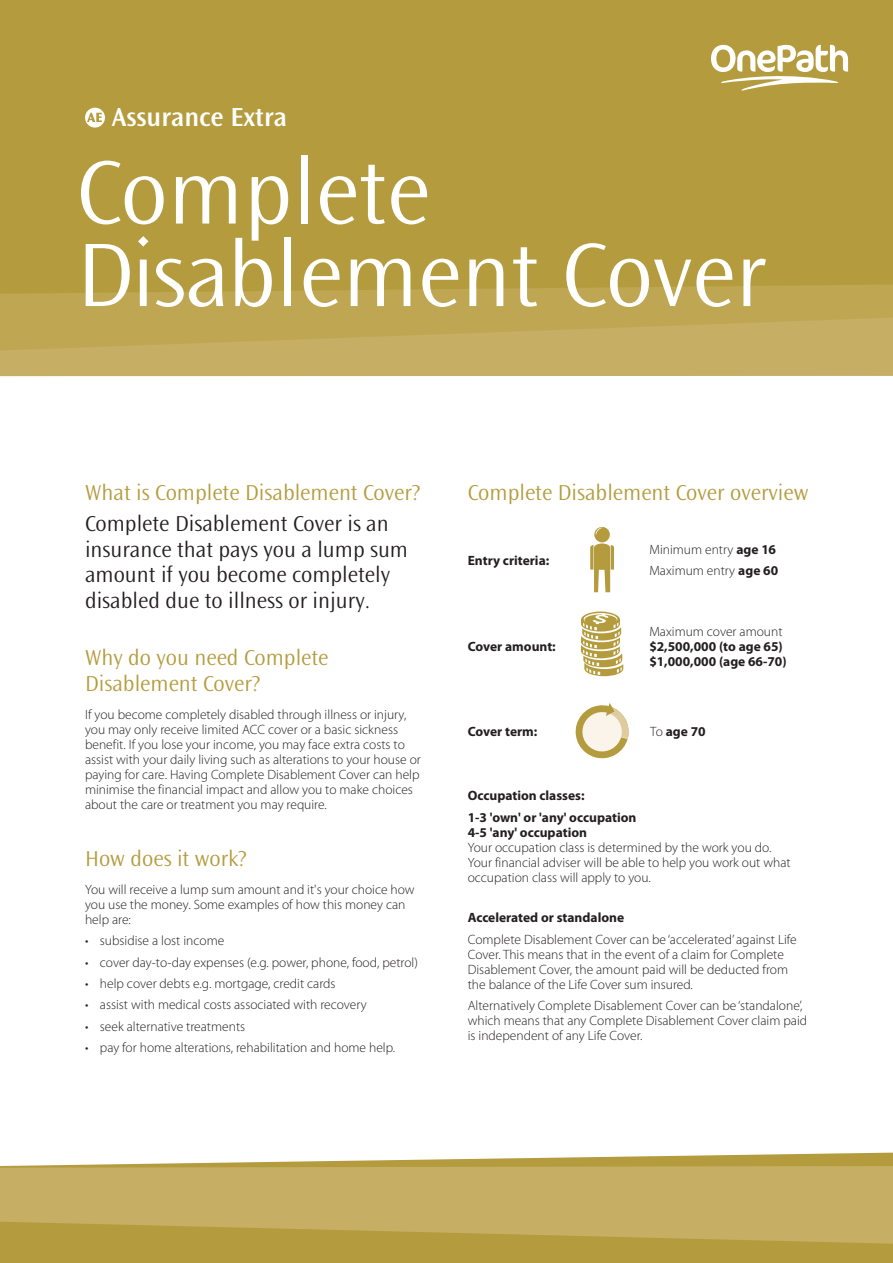
<style>
.page{position:relative;width:893px;height:1263px;background:#fff}
.page>*{position:absolute;margin:0;border:0;box-sizing:border-box;transform-origin:0 0}
.t1{font:300 94.05px/82.5px "Ocean Sans";color:#fff}
.t2{font:600 27.15px "Ocean Sans";color:#fff}
.t3{font:300 22.5px/25.5px "Ocean Sans";color:#b49c3e}
.t4{font:300 22.5px/25.5px "Ocean Sans";color:#231f20}
.t5{font:300 13.5px/15px "Myriad Pro";color:#231f20}
.t6{font:700 13.5px/15px "Myriad Pro";color:#231f20}
.s1{font-weight:700}
.s2{font-weight:300}
</style>
<div class="page">
<div style="left:0;top:0;width:893px;height:284px;background:#b49c3e"></div>
<svg style="left:0;top:1152px;width:893px;height:111px;fill:#b49c3e"></svg>
<svg style="left:0;top:284px;width:893px;height:33px;background:#bca44e"></svg>
<svg style="left:0;top:1166px;width:893px;height:78px;background:#c3ac5e"></svg>
<svg style="left:0;top:317px;width:893px;height:59px;background:#c3ac5f"></svg>
<svg style="left:575px;top:703px;width:54px;height:56px"></svg>
<svg style="left:85px;top:108px;width:20px;height:20px"></svg>
<svg style="left:590px;top:527px;width:24px;height:65px"></svg>
<svg style="left:581px;top:611px;width:42px;height:65px"></svg>
<svg style="left:711px;top:45px;width:137px;height:46px"></svg>
<h2 class="t2" style="left:112px;top:102px;width:177px">Assurance Extra</h2>
<h1 class="t1" style="left:77px;top:153px;width:691px">Complete<br>Disablement Cover</h1>
<h3 class="t3" style="left:85px;top:480px;width:337px">What is Complete Disablement Cover?</h3>
<h3 class="t4" style="left:85px;top:511px;width:325px">Complete Disablement Cover is an insurance that pays you a lump sum amount if you become completely disabled due to illness or injury.</h3>
<h3 class="t3" style="left:85px;top:645px;width:245px">Why do you need Complete<br>Disablement Cover?</h3>
<p class="t5" style="left:85px;top:707px;width:337px">If you become completely disabled through illness or injury, you may only receive limited ACC cover or a basic sickness benefit. If you lose your income, you may face extra costs to assist with your daily living such as alterations to your house or paying for care. Having Complete Disablement Cover can help minimise the financial impact and allow you to make choices about the care or treatment you may require.</p>
<h3 class="t3" style="left:85px;top:846px;width:163px">How does it work?</h3>
<p class="t5" style="left:85px;top:882px;width:331px">You will receive a lump sum amount and it's your choice how you use the money. Some examples of how this money can help are:</p>
<p class="t5" style="left:85px;top:933px;width:141px">• subsidise a lost income</p>
<p class="t5" style="left:85px;top:955px;width:334px">• cover day-to-day expenses (e.g. power, phone, food, petrol)</p>
<p class="t5" style="left:85px;top:976px;width:252px">• help cover debts e.g. mortgage, credit cards</p>
<p class="t5" style="left:85px;top:997px;width:283px">• assist with medical costs associated with recovery</p>
<p class="t5" style="left:85px;top:1019px;width:162px">• seek alternative treatments</p>
<p class="t5" style="left:85px;top:1040px;width:312px">• pay for home alterations, rehabilitation and home help.</p>
<h3 class="t3" style="left:468px;top:480px;width:342px">Complete Disablement Cover overview</h3>
<p class="t6" style="left:468px;top:552px;width:83px">Entry criteria:</p>
<p class="t6" style="left:468px;top:639px;width:90px">Cover amount:</p>
<p class="t6" style="left:468px;top:723px;width:71px">Cover term:</p>
<p class="t5" style="left:649px;top:539px;width:131px;line-height:21.5px">Minimum entry <span class="s1">age 16<br></span>Maximum entry <span class="s1">age 60</span></p>
<p class="t5" style="left:649px;top:624px;width:135px">Maximum cover amount</p>
<p class="t6" style="left:649px;top:639px;width:139px">$2,500,000 (to age 65) $1,000,000 (age 66-70)</p>
<p class="t6" style="left:650px;top:723px;width:57px"><span class="s2">To</span> age 70</p>
<p class="t6" style="left:468px;top:785px;width:170px;line-height:21.5px">Occupation classes:<br>1-3 'own' or 'any' occupation</p>
<p class="t6" style="left:468px;top:824px;width:121px">4-5 'any' occupation</p>
<p class="t5" style="left:468px;top:840px;width:324px">Your occupation class is determined by the work you do.<br>Your financial adviser will be able to help you work out what occupation class will apply to you.</p>
<p class="t6" style="left:468px;top:910px;width:158px">Accelerated or standalone</p>
<p class="t5" style="left:468px;top:932px;width:330px">Complete Disablement Cover can be ‘accelerated’ against Life Cover. This means that in the event of a claim for Complete Disablement Cover, the amount paid will be deducted from the balance of the Life Cover sum insured.</p>
<p class="t5" style="left:468px;top:998px;width:341px">Alternatively Complete Disablement Cover can be ‘standalone’, which means that any Complete Disablement Cover claim paid is independent of any Life Cover.</p>
</div>
